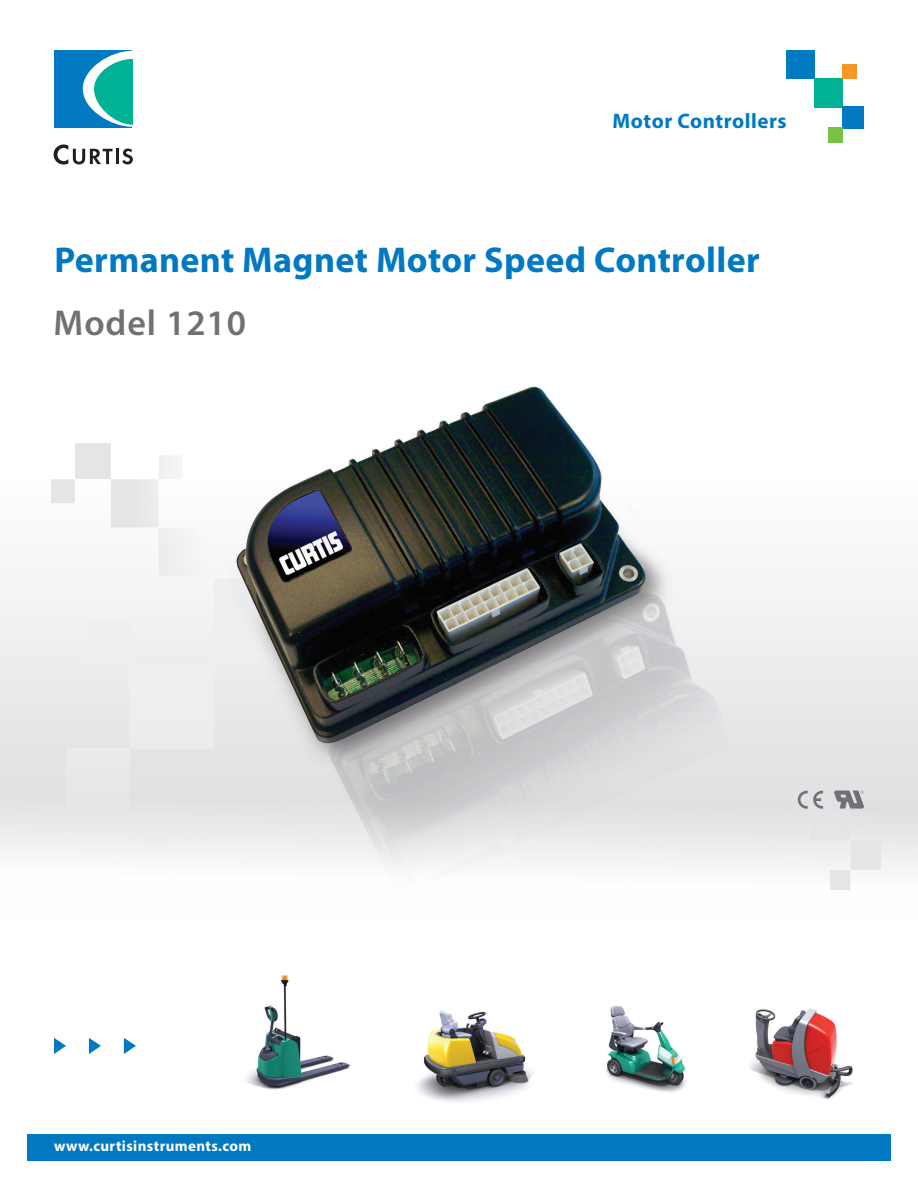
<style>
.page{position:relative;width:918px;height:1188px;background:#fff}
.page>*{position:absolute;margin:0;border:0;box-sizing:border-box;transform-origin:0 0}
.t1{font:700 36px "Myriad Pro";letter-spacing:.01em;color:#0079c2}
.t2{font:600 36px "Myriad Pro";letter-spacing:.025em;color:#717074}
.t3{font:700 21px "Myriad Pro";letter-spacing:.025em;color:#0079c2}
.t4{font:700 15px "Myriad Pro";letter-spacing:.025em;color:#fff}
</style>
<div class="page">
<svg style="left:0;top:443px;width:918px;height:427px"></svg>
<div style="left:130px;top:664px;width:84px;height:85px;background:#eeeef0"></div>
<div style="left:66px;top:749px;width:64px;height:63px;background:#eeeef0"></div>
<div style="left:87px;top:622px;width:43px;height:42px;background:#eeeef0"></div>
<div style="left:130px;top:812px;width:42px;height:42px;background:#eeeef0"></div>
<img style="left:52px;top:444px;width:127px;height:131px">
<img style="left:770px;top:759px;width:110px;height:131px">
<div style="left:786px;top:51px;width:29px;height:28px;background:#0079c2"></div>
<div style="left:843px;top:65px;width:14px;height:14px;background:#f79728"></div>
<div style="left:786px;top:50px;width:29px;height:28px;background:#0079c2"></div>
<div style="left:815px;top:78px;width:28px;height:29px;background:#00b294"></div>
<div style="left:843px;top:106px;width:21px;height:22px;background:#0079c2"></div>
<div style="left:843px;top:64px;width:14px;height:14px;background:#f79728"></div>
<div style="left:829px;top:128px;width:14px;height:14px;background:#79c142"></div>
<div style="left:27px;top:1134px;width:864px;height:27px;background:#0079c2"></div>
<svg style="left:834px;top:791px;width:30px;height:18px"></svg>
<svg style="left:798px;top:791px;width:25px;height:18px"></svg>
<div style="left:55px;top:50px;width:77px;height:78px;background:#0079c2"></div>
<svg style="left:83px;top:51px;width:49px;height:76px"></svg>
<svg style="left:54px;top:144px;width:59px;height:21px"></svg>
<hr style="left:116px;top:149px;width:3px;height:15px;background:#231f20">
<svg style="left:122px;top:149px;width:11px;height:15px"></svg>
<svg style="left:89px;top:1038px;width:12px;height:16px"></svg>
<svg style="left:54px;top:1038px;width:12px;height:16px"></svg>
<svg style="left:124px;top:1038px;width:12px;height:16px"></svg>
<img style="left:417px;top:1011px;width:116px;height:91px">
<img style="left:749px;top:1008px;width:104px;height:91px">
<img style="left:606px;top:1006px;width:80px;height:86px">
<img style="left:246px;top:974px;width:104px;height:116px">
<img style="left:179px;top:386px;width:585px;height:484px">
<p class="t3" style="left:613px;top:107px;width:176px">Motor Controllers</p>
<p class="t1" style="left:55px;top:237px;width:707px">Permanent Magnet Motor Speed Controller</p>
<p class="t2" style="left:54px;top:300px;width:194px">Model 1210</p>
<p class="t4" style="left:54px;top:1136px;width:199px">www.curtisinstruments.com</p>
</div>
